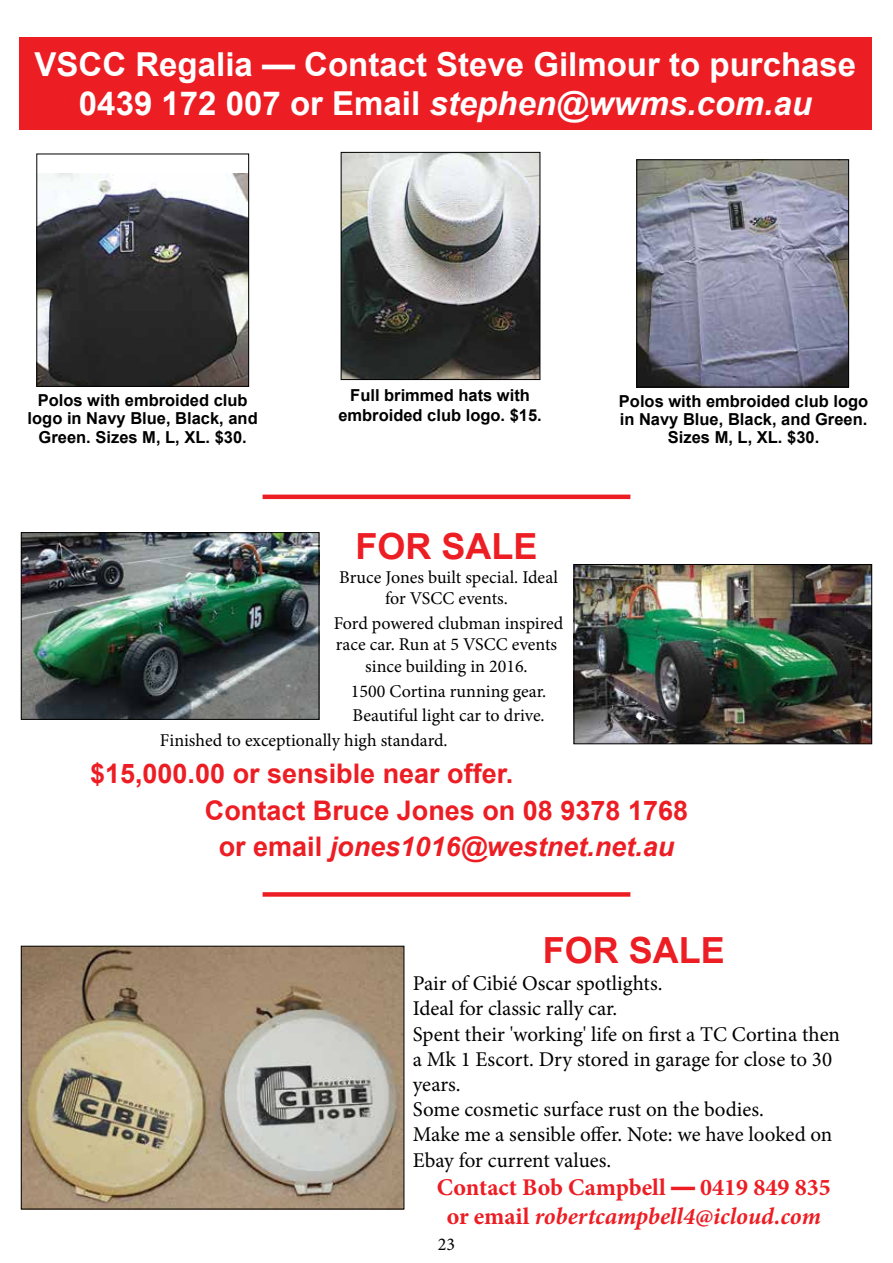
<style>
.page{position:relative;width:893px;height:1263px;background:#fff}
.page>*{position:absolute;margin:0;border:0;box-sizing:border-box;transform-origin:0 0}
.t1{font:700 36px "Arial";color:#ed1d24}
.t2{font:700 33px/39.6px "Arial";color:#fff;text-align:center}
.t3{font:700 27px "Arial";color:#ed1d24}
.t4{font:italic 700 27px "Arial";color:#ed1d24}
.t5{font:700 24px/28.8px "Minion Pro";color:#ed1d24;text-align:center}
.t6{font:21px/25.2px "Minion Pro";color:#000}
.t7{font:18px/21.6px "Minion Pro";color:#000;text-align:center}
.t8{font:700 16.5px/18px "Arial";color:#000;text-align:center}
.s1{font-style:italic}
.s2{font-style:normal}
.s3{font-family:"Arial"}
</style>
<div class="page">
<img style="left:23px;top:534px;width:294px;height:184px">
<div style="left:21px;top:532px;width:298px;height:188px;border:1px solid #000"></div>
<img style="left:576px;top:566px;width:294px;height:176px">
<div style="left:574px;top:564px;width:298px;height:180px;border:1px solid #000"></div>
<img style="left:23px;top:948px;width:379px;height:259px">
<div style="left:21px;top:946px;width:383px;height:263px;border:1px solid #000"></div>
<div style="left:263px;top:892px;width:367px;height:5px;background:#ed1d24"></div>
<hr style="left:263px;top:495px;width:367px;height:4px;background:#ed1d24">
<img style="left:343px;top:154px;width:195px;height:224px">
<div style="left:341px;top:152px;width:199px;height:228px;border:1px solid #000"></div>
<img style="left:38px;top:173px;width:209px;height:212px">
<div style="left:36px;top:154px;width:213px;height:233px;border:1px solid #000"></div>
<img style="left:638px;top:161px;width:209px;height:224px">
<div style="left:636px;top:159px;width:213px;height:228px;border:1px solid #000"></div>
<div style="left:19px;top:37px;width:853px;height:93px;background:#ed1d24"></div>
<h2 class="t2" style="left:35px;top:45px;width:823px">VSCC Regalia — Contact Steve Gilmour to purchase<br>0439 172 007 or Email <span class="s1">stephen@wwms.com.au</span></h2>
<p class="t8" style="left:28px;top:391px;width:232px">Polos with embroided club logo in Navy Blue, Black, and</p>
<p class="t8" style="left:39px;top:429px;width:210px">Green. Sizes M, L, XL. $30.</p>
<p class="t8" style="left:338px;top:386px;width:205px;line-height:19.8px">Full brimmed hats with embroided club logo. $15.</p>
<p class="t8" style="left:619px;top:393px;width:251px">Polos with embroided club logo in Navy Blue, Black, and Green.<br>Sizes M, L, XL. $30.</p>
<h1 class="t1" style="left:355px;top:522px;width:184px">FOR SALE</h1>
<p class="t7" style="left:339px;top:566px;width:220px">Bruce Jones built special. Ideal for VSCC events.</p>
<p class="t7" style="left:334px;top:612px;width:231px">Ford powered clubman inspired race car. Run at 5 VSCC events since building in 2016.</p>
<p class="t7" style="left:351px;top:680px;width:197px">1500 Cortina running gear.</p>
<p class="t7" style="left:353px;top:705px;width:194px">Beautiful light car to drive.</p>
<p class="t7" style="left:160px;top:729px;width:289px">Finished to exceptionally high standard.</p>
<p class="t3" style="left:90px;top:756px;width:425px">$15,000.00 or sensible near offer.</p>
<p class="t3" style="left:205px;top:792px;width:485px">Contact Bruce Jones on 08 9378 1768</p>
<p class="t4" style="left:219px;top:829px;width:457px"><span class="s2">or email</span> jones1016@westnet.net.au</p>
<h1 class="t1" style="left:543px;top:926px;width:184px">FOR SALE</h1>
<p class="t6" style="left:413px;top:971px;width:429px">Pair of Cibié Oscar spotlights.<br>Ideal for classic rally car.<br>Spent their 'working' life on first a TC Cortina then a Mk 1 Escort. Dry stored in garage for close to 30 years.<br>Some cosmetic surface rust on the bodies.<br>Make me a sensible offer. Note: we have looked on Ebay for current values.</p>
<p class="t5" style="left:437px;top:1173px;width:395px">Contact Bob Campbell <span class="s3">—</span> 0419 849 835 or email <span class="s1">robertcampbell4@icloud.com</span></p>
<p class="t7" style="left:438px;top:1234px;width:19px">23</p>
</div>
